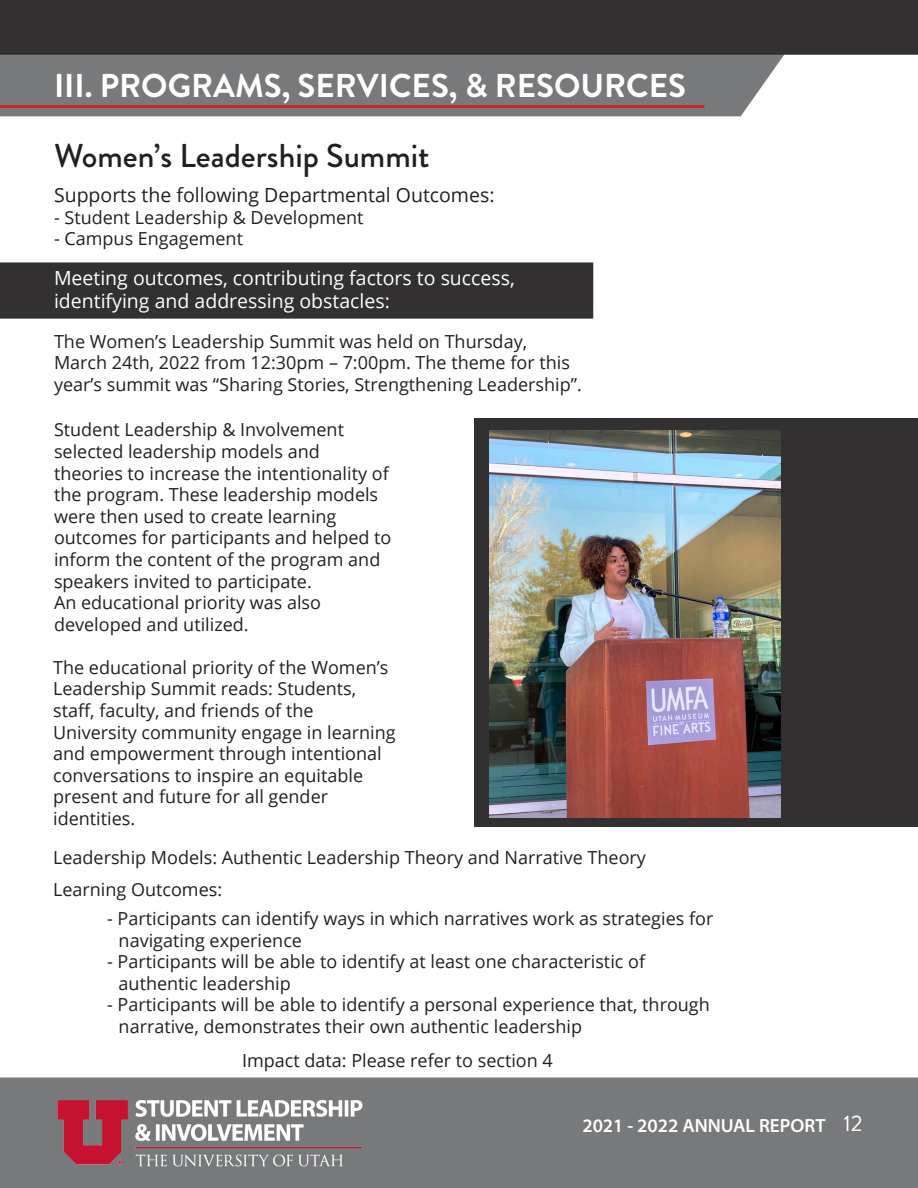
<style>
.page{position:relative;width:918px;height:1188px;background:#fff}
.page>*{position:absolute;margin:0;border:0;box-sizing:border-box;transform-origin:0 0}
.t1{font:700 33px "Brandon Grotesque";color:#fff}
.t2{font:500 33px "Brandon Grotesque";color:#231f20}
.t3{font:19.5px "Open Sans";color:#fff}
.t4{font:19.5px "Open Sans";color:#231f20}
.t5{font:600 semi-expanded 19.05px "Myriad Pro";color:#fff;scale:.93 1}
.t6{font:18px/21.6px "Open Sans";color:#231f20}
.s1{font-family:"Brandon Grotesque";font-weight:400;font-stretch:normal;font-size:22.5px}
</style>
<div class="page">
<div style="left:0;top:55px;width:784px;height:61px;background:#77797b"></div>
<div style="left:0;top:0;width:918px;height:55px;background:#323031"></div>
<div style="left:0;top:1077px;width:918px;height:111px;background:#77797b"></div>
<hr style="left:0;top:105px;width:704px;height:3px;background:#d2232a">
<img style="left:54px;top:1095px;width:310px;height:75px">
<div style="left:474px;top:418px;width:444px;height:409px;background:#323031"></div>
<div style="left:0;top:262px;width:593px;height:57px;background:#323031"></div>
<img style="left:490px;top:430px;width:290px;height:387px">
<p class="t1" style="left:54px;top:62px;width:634px">III. PROGRAMS, SERVICES, &amp; RESOURCES</p>
<p class="t2" style="left:54px;top:133px;width:377px">Women’s Leadership Summit</p>
<p class="t4" style="left:54px;top:182px;width:442px">Supports the following Departmental Outcomes:</p>
<p class="t6" style="left:54px;top:206px;width:311px">- Student Leadership &amp; Development</p>
<p class="t6" style="left:54px;top:228px;width:191px">- Campus Engagement</p>
<p class="t3" style="left:54px;top:264px;width:462px">Meeting outcomes, contributing factors to success,</p>
<p class="t3" style="left:54px;top:288px;width:337px">identifying and addressing obstacles:</p>
<p class="t6" style="left:54px;top:330px;width:475px">The Women’s Leadership Summit was held on Thursday,</p>
<p class="t6" style="left:54px;top:351px;width:529px">March 24th, 2022 from 12:30pm – 7:00pm. The theme for this year’s summit was “Sharing Stories, Strengthening Leadership”.</p>
<p class="t6" style="left:54px;top:419px;width:292px">Student Leadership &amp; Involvement</p>
<p class="t6" style="left:54px;top:440px;width:267px">selected leadership models and</p>
<p class="t6" style="left:54px;top:462px;width:336px">theories to increase the intentionality of the program. These leadership models were then used to create learning</p>
<p class="t6" style="left:54px;top:527px;width:339px">outcomes for participants and helped to inform the content of the program and speakers invited to participate.</p>
<p class="t6" style="left:54px;top:591px;width:269px">An educational priority was also</p>
<p class="t6" style="left:54px;top:613px;width:196px">developed and utilized.</p>
<p class="t6" style="left:53px;top:656px;width:337px">The educational priority of the Women’s<br>Leadership Summit reads: Students,</p>
<p class="t6" style="left:53px;top:699px;width:262px">staff, faculty, and friends of the</p>
<p class="t6" style="left:53px;top:721px;width:344px">University community engage in learning and empowerment through intentional</p>
<p class="t6" style="left:53px;top:764px;width:311px">conversations to inspire an equitable present and future for all gender</p>
<p class="t6" style="left:53px;top:807px;width:84px">identities.</p>
<p class="t6" style="left:53px;top:846px;width:594px">Leadership Models: Authentic Leadership Theory and Narrative Theory</p>
<p class="t6" style="left:53px;top:878px;width:171px">Learning Outcomes:</p>
<p class="t6" style="left:107px;top:907px;width:608px">- Participants can identify ways in which narratives work as strategies for</p>
<p class="t6" style="left:119px;top:929px;width:185px">navigating experience</p>
<p class="t6" style="left:107px;top:950px;width:539px">- Participants will be able to identify at least one characteristic of</p>
<p class="t6" style="left:119px;top:972px;width:174px">authentic leadership</p>
<p class="t6" style="left:107px;top:994px;width:604px">- Participants will be able to identify a personal experience that, through</p>
<p class="t6" style="left:119px;top:1015px;width:465px">narrative, demonstrates their own authentic leadership</p>
<p class="t6" style="left:242px;top:1050px;width:312px">Impact data: Please refer to section 4</p>
<p class="t5" style="left:582px;top:1113px;width:303px">2021 - 2022 ANNUAL REPORT <span class="s1">12</span></p>
</div>
